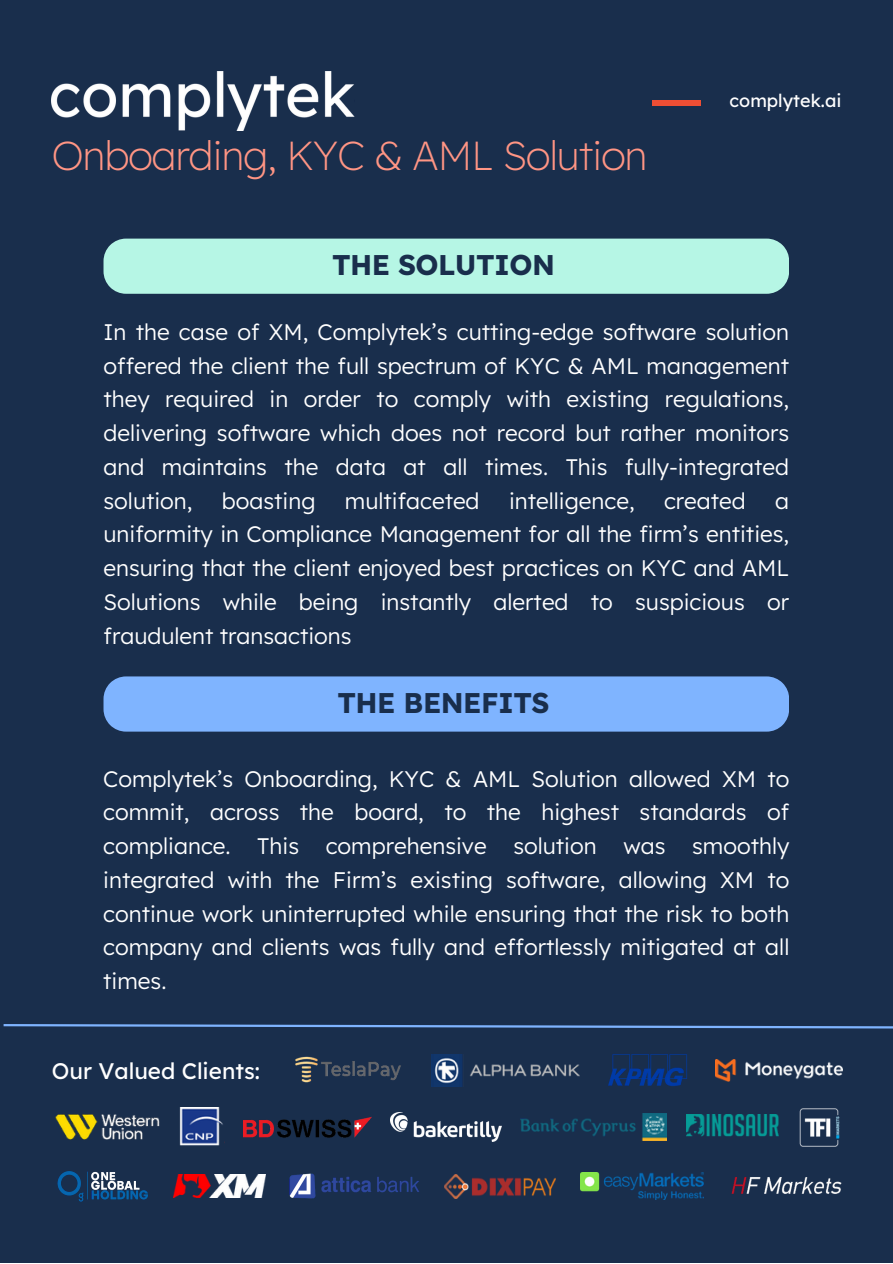
<style>
.page{position:relative;width:893px;height:1264px;background:#fff}
.page>*{position:absolute;margin:0;border:0;box-sizing:border-box;transform-origin:0 0}
.t1{font:200 40.5px "Lexend";letter-spacing:-.02em;color:#ff9584}
.t2{font:700 28.5px "Lexend";letter-spacing:-.02em;color:#192e4c}
.t3{font:300 22.5px/33.8px "Lexend";color:#fff;text-align:justify}
.t4{font:22.5px "Lexend";color:#fff}
.t5{font:18px "Lexend Deca";color:#fff}
</style>
<div class="page">
<div style="left:0;top:0;width:892px;height:1262px;background:#192e4c"></div>
<div style="left:652px;top:100px;width:48px;height:5px;background:#ee4e34"></div>
<img style="left:295px;top:1056px;width:106px;height:27px">
<img style="left:431px;top:1054px;width:148px;height:32px">
<img style="left:608px;top:1054px;width:79px;height:32px">
<img style="left:715px;top:1059px;width:127px;height:22px">
<svg style="left:3px;top:1024px;width:889px;height:5px"></svg>
<img style="left:57px;top:1171px;width:91px;height:31px">
<img style="left:174px;top:1174px;width:91px;height:23px">
<img style="left:444px;top:1174px;width:111px;height:24px">
<img style="left:731px;top:1177px;width:110px;height:17px">
<img style="left:290px;top:1173px;width:129px;height:25px">
<img style="left:55px;top:1114px;width:105px;height:26px">
<img style="left:686px;top:1114px;width:92px;height:23px">
<img style="left:520px;top:1113px;width:146px;height:27px">
<img style="left:179px;top:1107px;width:44px;height:39px">
<img style="left:390px;top:1112px;width:111px;height:29px">
<img style="left:799px;top:1108px;width:41px;height:39px">
<img style="left:580px;top:1172px;width:123px;height:27px">
<img style="left:243px;top:1117px;width:128px;height:21px">
<img style="left:52px;top:72px;width:302px;height:58px">
<div style="left:103px;top:676px;width:686px;height:55px;background:#7fb4ff"></div>
<div style="left:103px;top:238px;width:686px;height:56px;background:#b6f6e5"></div>
<p class="t1" style="left:52px;top:129px;width:597px">Onboarding, KYC &amp; AML Solution</p>
<p class="t2" style="left:332px;top:246px;width:224px">THE SOLUTION</p>
<p class="t5" style="left:729px;top:89px;width:113px">complytek.ai</p>
<p class="t3" style="left:103px;top:314px;width:687px">In the case of XM, Complytek’s cutting-edge software solution offered the client the full spectrum of KYC &amp; AML management they required in order to comply with existing regulations, delivering software which does not record but rather monitors and maintains the data at all times. This fully-integrated solution,</p>
<p class="t3" style="left:222px;top:483px;width:95px">boasting</p>
<p class="t3" style="left:345px;top:483px;width:136px">multifaceted</p>
<p class="t3" style="left:509px;top:483px;width:127px">intelligence,</p>
<p class="t3" style="left:664px;top:483px;width:83px">created</p>
<p class="t3" style="left:103px;top:483px;width:687px;text-indent:671px">a uniformity in Compliance Management for all the firm’s entities, ensuring that the client enjoyed best practices on KYC and AML Solutions while being instantly alerted to suspicious or fraudulent transactions</p>
<p class="t2" style="left:337px;top:684px;width:213px">THE BENEFITS</p>
<p class="t3" style="left:103px;top:761px;width:687px">Complytek’s Onboarding, KYC &amp; AML Solution allowed XM to commit, across the board, to the highest standards of compliance. This comprehensive solution was smoothly integrated with the Firm’s existing software, allowing XM to continue work uninterrupted while ensuring that the risk to both company and clients was fully and effortlessly mitigated at all times.</p>
<p class="t4" style="left:52px;top:1056px;width:210px">Our Valued Clients:</p>
</div>
